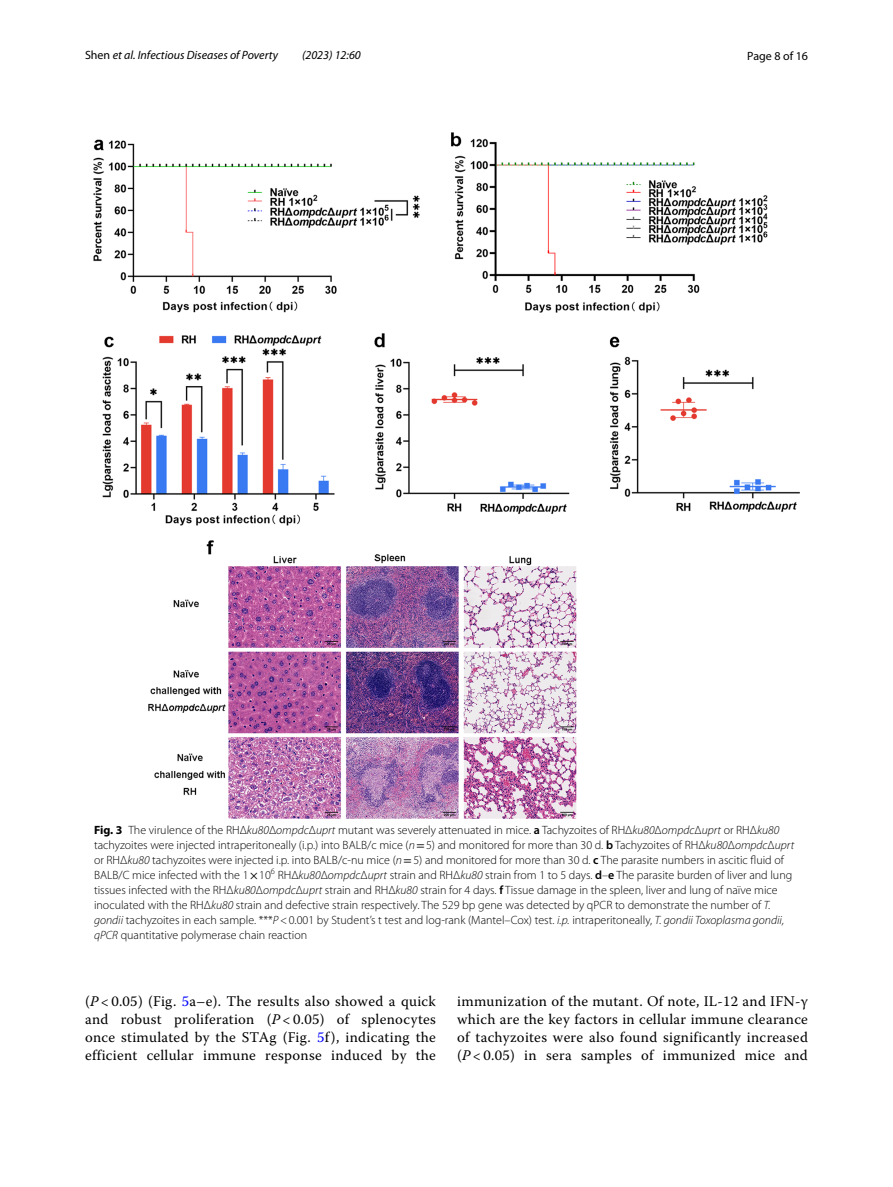
<style>
.page{position:relative;width:893px;height:1187px;background:#fff}
.page>*{position:absolute;margin:0;border:0;box-sizing:border-box;transform-origin:0 0}
.t1{font:14.7px/18px "Warnock Pro";letter-spacing:.02em;color:#000;text-align:justify}
.t2{font:300 12px/15px "Myriad Pro";color:#000}
.t3{font:italic 12px "Myriad Pro";color:#000}
.t4{font:12px "Myriad Pro";color:#000}
.s1{font-style:normal}
.s2{font-weight:700}
.s3{font-style:italic}
.s4{font-weight:600}
.s5{font-family:"STIX";font-weight:400}
.s6{color:#00f}
</style>
<div class="page">
<img style="left:94px;top:133px;width:705px;height:685px">
<p class="t3" style="left:85px;top:48px;width:194px"><span class="s1">Shen</span> et al. Infectious Diseases of Poverty</p>
<p class="t3" style="left:302px;top:48px;width:60px">(2023) 12:60</p>
<p class="t4" style="left:747px;top:48px;width:62px">Page 8 of 16</p>
<p class="t2" style="left:94px;top:822px;width:702px"><span class="s2">Fig. 3</span> The virulence of the RHΔ<span class="s3">ku80</span>Δ<span class="s3">ompdc</span>Δ<span class="s3">uprt</span> mutant was severely attenuated in mice. <span class="s4">a</span> Tachyzoites of RHΔ<span class="s3">ku80</span>Δ<span class="s3">ompdc</span>Δ<span class="s3">uprt</span> or RHΔ<span class="s3">ku80 </span>tachyzoites were injected intraperitoneally (i.p.) into BALB/c mice (<span class="s3">n</span><span class="s5">=</span>5) and monitored for more than 30 d. <span class="s4">b</span> Tachyzoites of RHΔ<span class="s3">ku80</span>Δ<span class="s3">ompdc</span>Δ<span class="s3">uprt </span>or RHΔ<span class="s3">ku80</span> tachyzoites were injected i.p. into BALB/c-nu mice (<span class="s3">n</span><span class="s5">=</span>5) and monitored for more than 30 d. <span class="s4">c</span> The parasite numbers in ascitic fluid of BALB/C mice infected with the 1<span class="s5">×</span> -10<sup>6</sup> RHΔ<span class="s3">ku80</span>Δ<span class="s3">ompdc</span>Δ<span class="s3">uprt</span> strain and RHΔ<span class="s3">ku80</span> strain from 1 to 5 days. <span class="s4">d</span>–<span class="s4">e</span> The parasite burden of liver and lung tissues infected with the RHΔ<span class="s3">ku80</span>Δ<span class="s3">ompdc</span>Δ<span class="s3">uprt</span> strain and RHΔ<span class="s3">ku80</span> strain for 4 days. <span class="s4">f</span> Tissue damage in the spleen, liver and lung of naïve mice inoculated with the RHΔ<span class="s3">ku80</span> strain and defective strain respectively. The 529 bp gene was detected by qPCR to demonstrate the number of <span class="s3">T. gondii</span> tachyzoites in each sample. ***<span class="s3">P</span>&lt;0.001 by Student’s t test and log-rank (Mantel–Cox) test. <span class="s3">i.p.</span> intraperitoneally, <span class="s3">T. gondii Toxoplasma gondii, qPCR</span> quantitative polymerase chain reaction</p>
<p class="t1" style="left:85px;top:991px;width:352px">(<span class="s3">P</span> &lt; 0.05) (Fig. <span class="s6">5</span>a–e). The results also showed a quick and robust proliferation (<span class="s3">P</span> &lt; 0.05) of splenocytes once stimulated by the STAg (Fig. <span class="s6">5</span>f), indicating the efficient cellular immune response induced by the</p>
<p class="t1" style="left:457px;top:991px;width:352px">immunization of the mutant. Of note, IL-12 and IFN-γ which are the key factors in cellular immune clearance of tachyzoites were also found significantly increased (<span class="s3">P</span> &lt; 0.05) in sera samples of immunized mice and</p>
</div>
